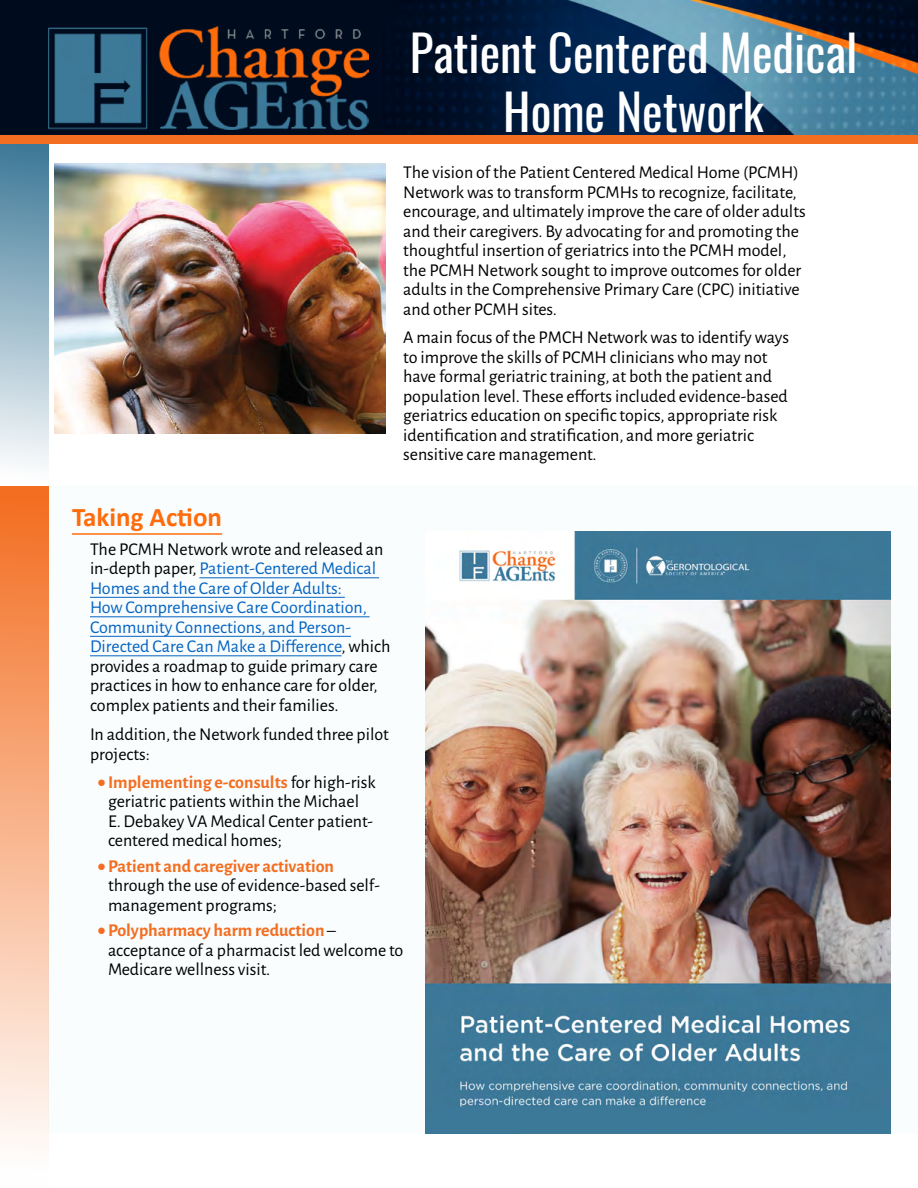
<style>
.page{position:relative;width:918px;height:1188px;background:#fff}
.page>*{position:absolute;margin:0;border:0;box-sizing:border-box;transform-origin:0 0}
.t1{font:48.9px/58.7px "Oswald";color:#fff;text-align:center}
.t2{font:700 27px "Calibri";color:#ff6c0c}
.t3{font:18px/19.5px "Alegreya Sans";color:#000}
.s1{color:#0563c1}
.s2{color:#f36e21}
.s3{font-weight:700;color:#f36e21}
</style>
<div class="page">
<div style="left:49px;top:486px;width:869px;height:648px;background:#f9fdfe"></div>
<img style="left:0;top:0;width:918px;height:135px">
<img style="left:49px;top:27px;width:319px;height:102px">
<div style="left:0;top:135px;width:918px;height:9px;background:#f36e21"></div>
<hr style="left:72px;top:533px;width:150px;height:2px;background:#ff6c0c">
<hr style="left:199px;top:577px;width:180px;height:1px;background:#0563c1">
<hr style="left:90px;top:597px;width:255px;height:1px;background:#0563c1">
<hr style="left:90px;top:616px;width:280px;height:1px;background:#0563c1">
<hr style="left:90px;top:636px;width:261px;height:1px;background:#0563c1">
<hr style="left:90px;top:655px;width:252px;height:1px;background:#0563c1">
<img style="left:425px;top:531px;width:466px;height:603px">
<img style="left:54px;top:164px;width:331px;height:270px">
<div style="left:0;top:144px;width:49px;height:342px;background:linear-gradient(to bottom,#3c7797,#fff)"></div>
<div style="left:0;top:486px;width:49px;height:702px;background:linear-gradient(to bottom,#f26c1d,#fff)"></div>
<h1 class="t1" style="left:410px;top:24px;width:449px">Patient Centered Medical<br>Home Network</h1>
<p class="t3" style="left:403px;top:162px;width:404px">The vision of the Patient Centered Medical Home (PCMH)<br>Network was to transform PCMHs to recognize, facilitate, encourage, and ultimately improve the care of older adults and their caregivers. By advocating for and promoting the thoughtful insertion of geriatrics into the PCMH model, the PCMH Network sought to improve outcomes for older adults in the Comprehensive Primary Care (CPC) initiative and other PCMH sites.</p>
<p class="t3" style="left:403px;top:327px;width:387px">A main focus of the PMCH Network was to identify ways to improve the skills of PCMH clinicians who may not have formal geriatric training, at both the patient and population level. These efforts included evidence-based geriatrics education on specific topics, appropriate risk identification and stratification, and more geriatric sensitive care management.</p>
<h2 class="t2" style="left:72px;top:498px;width:152px">Taking Action</h2>
<p class="t3" style="left:90px;top:539px;width:302px">The PCMH Network wrote and released an in-depth paper, <span class="s1">Patient-Centered Medical Homes and the Care of Older Adults:<br>How Comprehensive Care Coordination, Community Connections, and Person-Directed Care Can Make a Difference</span>, which provides a roadmap to guide primary care practices in how to enhance care for older, complex patients and their families.</p>
<p class="t3" style="left:90px;top:724px;width:301px">In addition, the Network funded three pilot projects:</p>
<p class="t3" style="left:108px;top:771px;width:269px;text-indent:-10px"><span class="s2">•</span><span class="s3">Implementing e-consults</span> for high-risk geriatric patients within the Michael E. Debakey VA Medical Center patient&shy;centered medical homes;</p>
<p class="t3" style="left:108px;top:855px;width:273px;text-indent:-10px"><span class="s2">•</span><span class="s3">Patient and caregiver activation </span>through the use of evidence-based self&shy;management programs;</p>
<p class="t3" style="left:108px;top:920px;width:297px;text-indent:-10px"><span class="s2">•</span><span class="s3">Polypharmacy harm reduction</span> – acceptance of a pharmacist led welcome to<br>Medicare wellness visit.</p>
</div>
